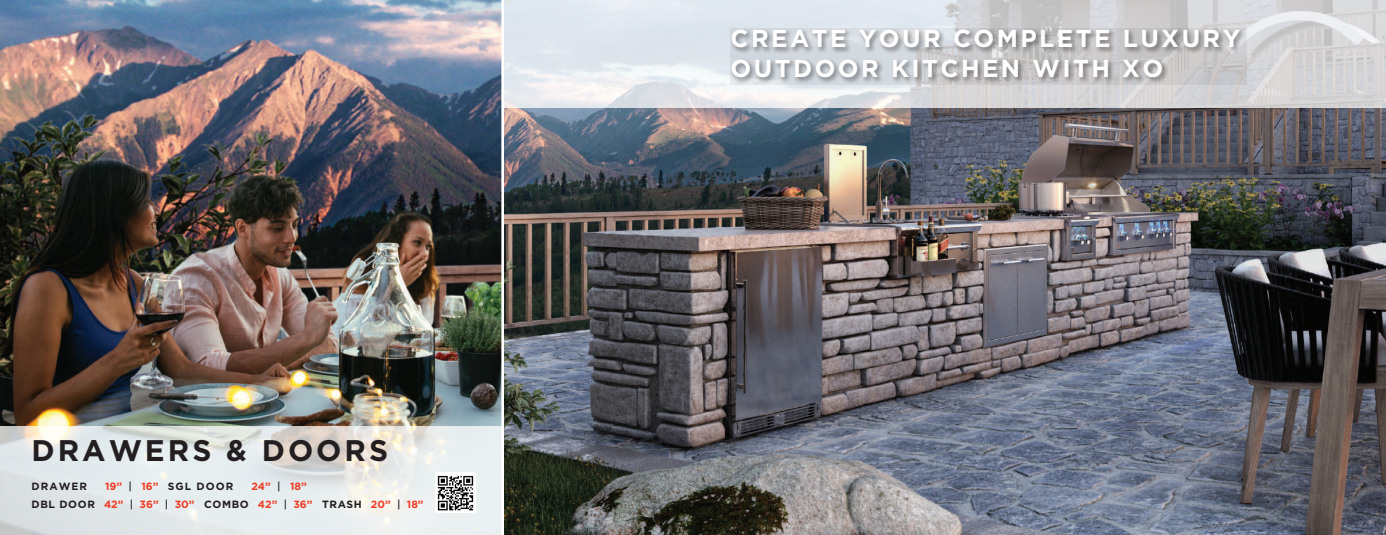
<style>
.page{position:relative;width:1386px;height:535px;background:#fff}
.page>*{position:absolute;margin:0;border:0;box-sizing:border-box;transform-origin:0 0}
.t1{font:700 29.75px "Gotham";letter-spacing:.1em;color:#231f20}
.t2{font:700 24.5px/29.8px "Gotham";letter-spacing:.1em;color:#fff}
.t3{font:700 10.5px/18.1px "Gotham";letter-spacing:.06em;color:#ef3c24}
.t4{font:700 10.5px "Gotham";letter-spacing:.1em;color:#231f20}
.s1{color:#ef3c24}
.s2{font-weight:500}
.s3{font-weight:500;color:#231f20}
.s4{color:#231f20}
</style>
<div class="page">
<img style="left:504px;top:107px;width:882px;height:428px">
<svg style="left:504px;top:0;width:882px;height:107px;background:#dcdfe2"></svg>
<svg style="left:730px;top:28px;width:517px;height:56px;background:#b9babd"></svg>
<img style="left:0;top:0;width:501px;height:426px">
<svg style="left:0;top:426px;width:501px;height:109px;background:#e5e8e7"></svg>
<img style="left:436px;top:473px;width:39px;height:39px">
<h1 class="t1" style="left:32px;top:431px;width:358px">DRAWERS &amp; DOORS</h1>
<p class="t4" style="left:32px;top:479px;width:57px">DRAWER</p>
<p class="t4" style="left:105px;top:479px;width:130px"><span class="s1">19”</span> <span class="s2">|</span> <span class="s1">16”</span> SGL DOOR</p>
<p class="t3" style="left:31px;top:477px;width:394px;text-indent:220px">24” <span class="s3">|</span> 18”<br><span class="s4">DBL DOOR</span> 42” <span class="s3">|</span> 36” <span class="s3">|</span> 30” <span class="s4">COMBO</span> 42” <span class="s3">|</span> 36” <span class="s4">TRASH</span> 20” <span class="s3">|</span> 18”</p>
<h2 class="t2" style="left:731px;top:24px;width:511px">CREATE YOUR COMPLETE LUXURY<br>OUTDOOR KITCHEN WITH XO</h2>
</div>
